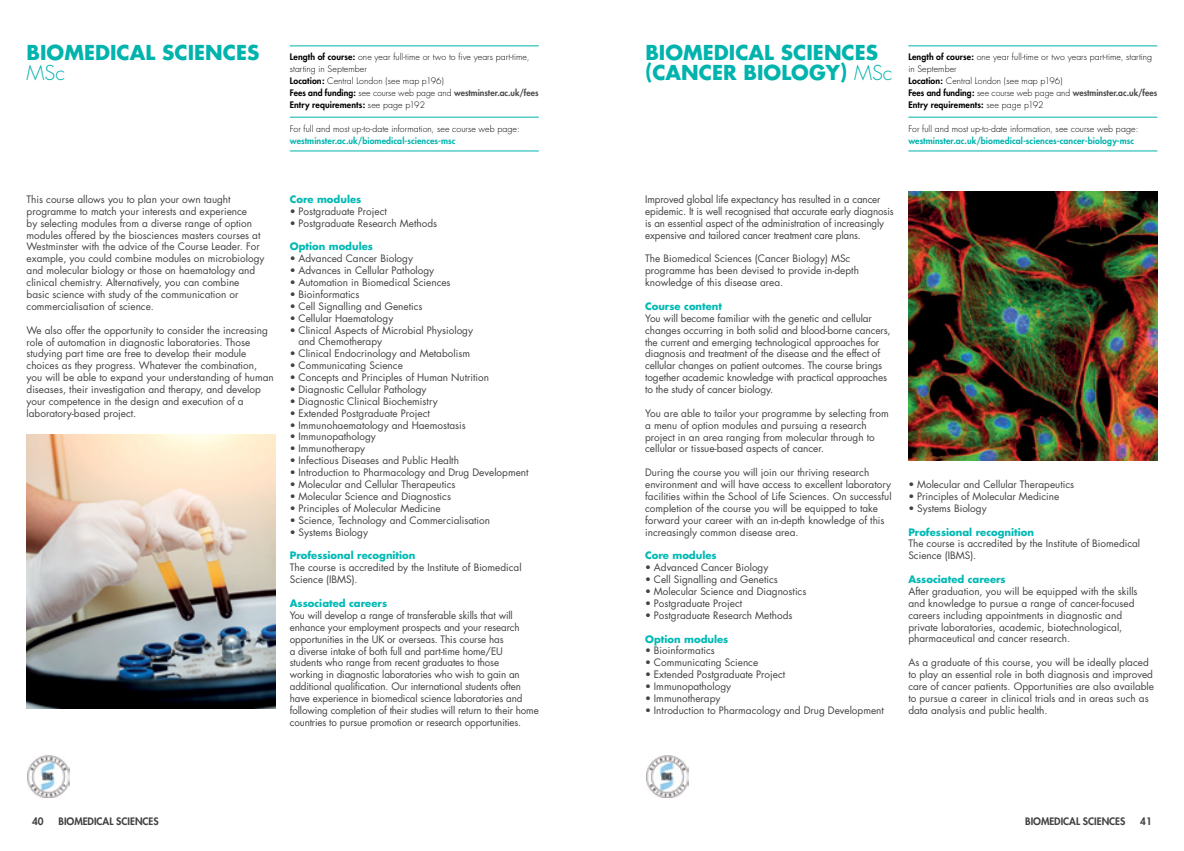
<style>
.page{position:relative;width:1184px;height:851px;background:#fff}
.page>*{position:absolute;margin:0;border:0;box-sizing:border-box;transform-origin:0 0}
.t1{font:700 20px/20px "Futura";color:#00b3ad}
.t2{font:300 20px "Futura";color:#00b3ad}
.t3{font:10.25px/11.9px "Futura";letter-spacing:-.01em;color:#414042;scale:.96 1}
.t4{font:10px/11.9px "Futura";color:#414042}
.t5{font:700 10px "Futura";color:#00b9b4}
.t6{font:800 10px "Futura";color:#414042}
.t7{font:300 8.75px/11.9px "Futura";letter-spacing:.01em;color:#000}
.t8{font:800 8.75px "Futura";letter-spacing:.01em;color:#00b3ad}
.s1{font-weight:800}
.s2{font-weight:800;color:#4d4d4f}
.s3{font-weight:300}
</style>
<div class="page">
<img style="left:646px;top:755px;width:42px;height:42px">
<img style="left:908px;top:191px;width:249px;height:269px">
<hr style="left:908px;top:46px;width:249px;height:1px;background:#00b3ad">
<hr style="left:908px;top:117px;width:249px;height:1px;background:#00b3ad">
<hr style="left:908px;top:151px;width:249px;height:1px;background:#00b3ad">
<img style="left:27px;top:755px;width:43px;height:42px">
<img style="left:27px;top:434px;width:248px;height:274px">
<hr style="left:290px;top:46px;width:249px;height:1px;background:#00b3ad">
<hr style="left:290px;top:117px;width:249px;height:1px;background:#00b3ad">
<hr style="left:290px;top:151px;width:249px;height:1px;background:#00b3ad">
<h1 class="t1" style="left:27px;top:43px;width:234px">BIOMEDICAL SCIENCES</h1>
<h1 class="t2" style="left:27px;top:61px;width:40px">MSc</h1>
<p class="t7" style="left:290px;top:51px;width:250px"><span class="s1">Length of course:</span> one year full-time or two to five years part-time, starting in September<br><span class="s1">Location:</span> Central London (see map p196)<br><span class="s1">Fees and funding:</span> see course web page and <span class="s2">westminster.ac.uk/fees </span><span class="s1">Entry requirements:</span> see page p192</p>
<p class="t7" style="left:290px;top:123px;width:231px">For full and most up-to-date information, see course web page:</p>
<p class="t8" style="left:290px;top:135px;width:167px">westminster.ac.uk/biomedical-sciences-msc</p>
<p class="t4" style="left:27px;top:193px;width:239px">This course allows you to plan your own taught programme to match your interests and experience<br>by selecting modules from a diverse range of option modules offered by the biosciences masters courses at Westminster with the advice of the Course Leader. For example, you could combine modules on microbiology and molecular biology or those on haematology and clinical chemistry. Alternatively, you can combine basic science with study of the communication or commercialisation of science.</p>
<p class="t4" style="left:27px;top:324px;width:249px">We also offer the opportunity to consider the increasing role of automation in diagnostic laboratories. Those studying part time are free to develop their module choices as they progress. Whatever the combination, you will be able to expand your understanding of human diseases, their investigation and therapy, and develop your competence in the design and execution of a laboratory-based project.</p>
<p class="t5" style="left:290px;top:192px;width:73px">Core modules</p>
<p class="t4" style="left:290px;top:205px;width:99px">• Postgraduate Project</p>
<p class="t4" style="left:290px;top:217px;width:149px">• Postgraduate Research Methods</p>
<p class="t5" style="left:290px;top:240px;width:85px">Option modules</p>
<p class="t4" style="left:290px;top:253px;width:125px">• Advanced Cancer Biology</p>
<p class="t4" style="left:290px;top:264px;width:146px">• Advances in Cellular Pathology</p>
<p class="t4" style="left:290px;top:276px;width:162px">• Automation in Biomedical Sciences</p>
<p class="t4" style="left:290px;top:288px;width:71px">• Bioinformatics</p>
<p class="t4" style="left:290px;top:300px;width:134px">• Cell Signalling and Genetics</p>
<p class="t4" style="left:290px;top:312px;width:105px">• Cellular Haematology</p>
<p class="t4" style="left:298px;top:324px;width:176px;text-indent:-9px">• Clinical Aspects of Microbial Physiology and Chemotherapy</p>
<p class="t4" style="left:290px;top:348px;width:182px">• Clinical Endocrinology and Metabolism</p>
<p class="t4" style="left:290px;top:359px;width:115px">• Communicating Science</p>
<p class="t4" style="left:290px;top:371px;width:201px">• Concepts and Principles of Human Nutrition</p>
<p class="t4" style="left:290px;top:383px;width:138px">• Diagnostic Cellular Pathology</p>
<p class="t4" style="left:290px;top:395px;width:149px">• Diagnostic Clinical Biochemistry</p>
<p class="t4" style="left:290px;top:407px;width:142px">• Extended Postgraduate Project</p>
<p class="t4" style="left:290px;top:419px;width:178px">• Immunohaematology and Haemostasis</p>
<p class="t4" style="left:290px;top:431px;width:88px">• Immunopathology</p>
<p class="t4" style="left:290px;top:443px;width:77px">• Immunotherapy</p>
<p class="t4" style="left:290px;top:454px;width:171px">• Infectious Diseases and Public Health</p>
<p class="t4" style="left:290px;top:466px;width:240px">• Introduction to Pharmacology and Drug Development</p>
<p class="t4" style="left:290px;top:478px;width:167px">• Molecular and Cellular Therapeutics</p>
<p class="t4" style="left:290px;top:490px;width:163px">• Molecular Science and Diagnostics</p>
<p class="t4" style="left:290px;top:502px;width:152px">• Principles of Molecular Medicine</p>
<p class="t4" style="left:290px;top:514px;width:202px">• Science, Technology and Commercialisation</p>
<p class="t4" style="left:290px;top:526px;width:80px">• Systems Biology</p>
<p class="t5" style="left:290px;top:548px;width:127px">Professional recognition</p>
<p class="t4" style="left:290px;top:561px;width:233px">The course is accredited by the Institute of Biomedical<br>Science (IBMS).</p>
<p class="t5" style="left:290px;top:596px;width:99px">Associated careers</p>
<p class="t4" style="left:290px;top:609px;width:250px">You will develop a range of transferable skills that will enhance your employment prospects and your research opportunities in the UK or overseas. This course has<br>a diverse intake of both full and part-time home/EU<br>students who range from recent graduates to those<br>working in diagnostic laboratories who wish to gain an additional qualification. Our international students often have experience in biomedical science laboratories and following completion of their studies will return to their home countries to pursue promotion or research opportunities.</p>
<h1 class="t1" style="left:645px;top:43px;width:248px">BIOMEDICAL SCIENCES (CANCER BIOLOGY) <span class="s3">MSc</span></h1>
<p class="t7" style="left:908px;top:51px;width:250px"><span class="s1">Length of course:</span> one year full-time or two years part-time, starting in September<br><span class="s1">Location:</span> Central London (see map p196)<br><span class="s1">Fees and funding:</span> see course web page and <span class="s2">westminster.ac.uk/fees </span><span class="s1">Entry requirements:</span> see page p192</p>
<p class="t7" style="left:908px;top:123px;width:231px">For full and most up-to-date information, see course web page:</p>
<p class="t8" style="left:908px;top:135px;width:227px">westminster.ac.uk/biomedical-sciences-cancer-biology-msc</p>
<p class="t3" style="left:645px;top:193px;width:260px">Improved global life expectancy has resulted in a cancer epidemic. It is well recognised that accurate early diagnosis is an essential aspect of the administration of increasingly expensive and tailored cancer treatment care plans.</p>
<p class="t4" style="left:645px;top:253px;width:215px">The Biomedical Sciences (Cancer Biology) MSc programme has been devised to provide in-depth knowledge of this disease area.</p>
<p class="t5" style="left:645px;top:299px;width:78px">Course content</p>
<p class="t4" style="left:645px;top:312px;width:247px">You will become familiar with the genetic and cellular changes occurring in both solid and blood-borne cancers, the current and emerging technological approaches for diagnosis and treatment of the disease and the effect of cellular changes on patient outcomes. The course brings together academic knowledge with practical approaches to the study of cancer biology.</p>
<p class="t4" style="left:645px;top:407px;width:245px">You are able to tailor your programme by selecting from a menu of option modules and pursuing a research project in an area ranging from molecular through to cellular or tissue-based aspects of cancer.</p>
<p class="t4" style="left:645px;top:466px;width:248px">During the course you will join our thriving research environment and will have access to excellent laboratory facilities within the School of Life Sciences. On successful completion of the course you will be equipped to take forward your career with an in-depth knowledge of this increasingly common disease area.</p>
<p class="t5" style="left:645px;top:549px;width:73px">Core modules</p>
<p class="t4" style="left:645px;top:561px;width:125px">• Advanced Cancer Biology</p>
<p class="t4" style="left:645px;top:573px;width:134px">• Cell Signalling and Genetics</p>
<p class="t4" style="left:645px;top:585px;width:163px">• Molecular Science and Diagnostics</p>
<p class="t4" style="left:645px;top:597px;width:99px">• Postgraduate Project</p>
<p class="t4" style="left:645px;top:609px;width:149px">• Postgraduate Research Methods</p>
<p class="t5" style="left:645px;top:632px;width:85px">Option modules</p>
<p class="t4" style="left:645px;top:644px;width:71px">• Bioinformatics</p>
<p class="t4" style="left:645px;top:656px;width:115px">• Communicating Science</p>
<p class="t4" style="left:645px;top:668px;width:142px">• Extended Postgraduate Project</p>
<p class="t4" style="left:645px;top:680px;width:88px">• Immunopathology</p>
<p class="t4" style="left:645px;top:692px;width:77px">• Immunotherapy</p>
<p class="t4" style="left:645px;top:704px;width:240px">• Introduction to Pharmacology and Drug Development</p>
<p class="t4" style="left:908px;top:478px;width:167px">• Molecular and Cellular Therapeutics</p>
<p class="t4" style="left:908px;top:490px;width:152px">• Principles of Molecular Medicine</p>
<p class="t4" style="left:908px;top:502px;width:80px">• Systems Biology</p>
<p class="t5" style="left:908px;top:525px;width:127px">Professional recognition</p>
<p class="t4" style="left:908px;top:538px;width:233px">The course is accredited by the Institute of Biomedical<br>Science (IBMS).</p>
<p class="t5" style="left:908px;top:572px;width:99px">Associated careers</p>
<p class="t4" style="left:908px;top:585px;width:231px">After graduation, you will be equipped with the skills and knowledge to pursue a range of cancer-focused careers including appointments in diagnostic and private laboratories, academic, biotechnological, pharmaceutical and cancer research.</p>
<p class="t4" style="left:908px;top:656px;width:247px">As a graduate of this course, you will be ideally placed to play an essential role in both diagnosis and improved care of cancer patients. Opportunities are also available to pursue a career in clinical trials and in areas such as data analysis and public health.</p>
<p class="t6" style="left:32px;top:815px;width:13px">40</p>
<p class="t6" style="left:1140px;top:815px;width:13px">41</p>
<p class="t6" style="left:58px;top:815px;width:102px">BIOMEDICAL SCIENCES</p>
<p class="t6" style="left:1025px;top:815px;width:102px">BIOMEDICAL SCIENCES</p>
</div>
